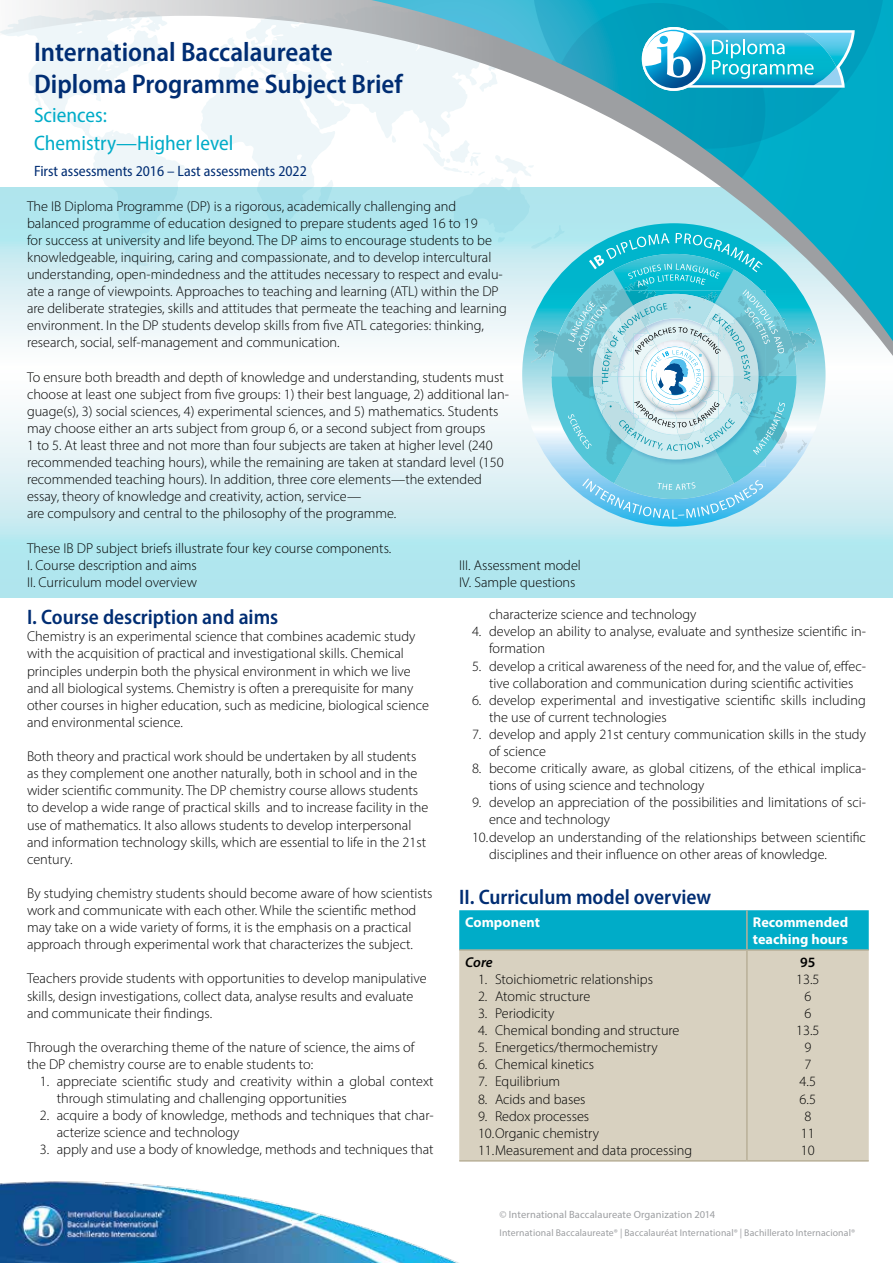
<style>
.page{position:relative;width:893px;height:1263px;background:#fff}
.page>*{position:absolute;margin:0;border:0;box-sizing:border-box;transform-origin:0 0}
.t1{font:600 semi-condensed 27px/32.4px "Myriad Pro";color:#002d73}
.t2{font:600 semi-condensed 21px "Myriad Pro";color:#002d73}
.t3{font:semi-condensed 21px/28.5px "Myriad Pro";color:#00acc8}
.t4{font:semi-condensed 15px "Myriad Pro";color:#002d73}
.t5{font:300 14.25px/17.1px "Myriad Pro";color:#000}
.t6{font:700 14.25px/17.1px "Myriad Pro";color:#fff}
.t7{font:italic 600 14.25px "Myriad Pro";color:#000}
.t8{font:600 14.25px "Myriad Pro";color:#000}
.t9{font:10.5px "Myriad Pro";letter-spacing:.01em;color:#9d9fa2}
.t10{font:9.75px "Myriad Pro";letter-spacing:.015em;color:#9d9fa2}
</style>
<div class="page">
<svg style="left:0;top:413px;width:893px;height:185px;background:#c8ecf1"></svg>
<svg style="left:0;top:0;width:893px;height:387px"></svg>
<svg style="left:371px;top:0;width:522px;height:341px"></svg>
<svg style="left:532px;top:0;width:353px;height:149px;background:#1babc6"></svg>
<svg style="left:550px;top:3px;width:215px;height:215px;background:#46abc0"></svg>
<svg style="left:371px;top:0;width:22px;height:116px;background:#d8e1e4"></svg>
<img style="left:0;top:1181px;width:459px;height:82px">
<div style="left:459px;top:910px;width:410px;height:39px;background:#00acc8"></div>
<div style="left:459px;top:951px;width:410px;height:209px;background:#d8d1c0"></div>
<hr style="left:746px;top:910px;width:2px;height:39px;background:#b9b098">
<hr style="left:459px;top:949px;width:288px;height:2px;background:#b9b098">
<hr style="left:747px;top:949px;width:122px;height:2px;background:#b9b098">
<hr style="left:746px;top:951px;width:2px;height:209px;background:#b9b098">
<hr style="left:459px;top:1160px;width:288px;height:1px;background:#b9b098">
<hr style="left:747px;top:1160px;width:122px;height:1px;background:#b9b098">
<svg style="left:642px;top:27px;width:213px;height:64px"></svg>
<svg style="left:522px;top:223px;width:303px;height:304px;background:#b0e0ea"></svg>
<svg style="left:423px;top:139px;width:388px;height:380px"></svg>
<h1 class="t1" style="left:34px;top:35px;width:370px">International Baccalaureate<br>Diploma Programme Subject Brief</h1>
<h2 class="t3" style="left:34px;top:100px;width:201px">Sciences:<br>Chemistry—Higher level</h2>
<p class="t4" style="left:34px;top:161px;width:274px">First assessments 2016 – Last assessments 2022</p>
<p class="t5" style="left:27px;top:197px;width:481px">The IB Diploma Programme (DP) is a rigorous, academically challenging and balanced programme of education designed to prepare students aged 16 to 19<br>for success at university and life beyond. The DP aims to encourage students to be knowledgeable, inquiring, caring and compassionate, and to develop intercultural understanding, open-mindedness and the attitudes necessary to respect and evalu&shy;ate a range of viewpoints. Approaches to teaching and learning (ATL) within the DP are deliberate strategies, skills and attitudes that permeate the teaching and learning environment. In the DP students develop skills from five ATL categories: thinking, research, social, self-management and communication.</p>
<p class="t5" style="left:27px;top:368px;width:483px">To ensure both breadth and depth of knowledge and understanding, students must choose at least one subject from five groups: 1) their best language, 2) additional lan&shy;guage(s), 3) social sciences, 4) experimental sciences, and 5) mathematics. Students may choose either an arts subject from group 6, or a second subject from groups<br>1 to 5. At least three and not more than four subjects are taken at higher level (240 recommended teaching hours), while the remaining are taken at standard level (150 recommended teaching hours). In addition, three core elements—the extended essay, theory of knowledge and creativity, action, service—<br>are compulsory and central to the philosophy of the programme.</p>
<p class="t5" style="left:27px;top:539px;width:366px">These IB DP subject briefs illustrate four key course components.<br>I. Course description and aims<br>II. Curriculum model overview</p>
<p class="t5" style="left:459px;top:556px;width:123px">III. Assessment model<br>IV. Sample questions</p>
<h2 class="t2" style="left:27px;top:604px;width:253px">I. Course description and aims</h2>
<p class="t5" style="left:27px;top:628px;width:404px">Chemistry is an experimental science that combines academic study with the acquisition of practical and investigational skills. Chemical principles underpin both the physical environment in which we live and all biological systems. Chemistry is often a prerequisite for many other courses in higher education, such as medicine, biological science and environmental science.</p>
<p class="t5" style="left:27px;top:748px;width:403px">Both theory and practical work should be undertaken by all students as they complement one another naturally, both in school and in the wider scientific community. The DP chemistry course allows students to develop a wide range of practical skills and to increase facility in the use of mathematics. It also allows students to develop interpersonal and information technology skills, which are essential to life in the 21st century.</p>
<p class="t5" style="left:27px;top:884px;width:407px">By studying chemistry students should become aware of how scientists work and communicate with each other. While the scientific method may take on a wide variety of forms, it is the emphasis on a practical approach through experimental work that characterizes the subject.</p>
<p class="t5" style="left:27px;top:970px;width:401px">Teachers provide students with opportunities to develop manipulative skills, design investigations, collect data, analyse results and evaluate and communicate their findings.</p>
<p class="t5" style="left:27px;top:1038px;width:389px">Through the overarching theme of the nature of science, the aims of the DP chemistry course are to enable students to:</p>
<p class="t5" style="left:57px;top:1072px;width:378px;text-indent:-17px">1. appreciate scientific study and creativity within a global context through stimulating and challenging opportunities</p>
<p class="t5" style="left:57px;top:1107px;width:378px;text-indent:-17px">2. acquire a body of knowledge, methods and techniques that char&shy;acterize science and technology</p>
<p class="t5" style="left:40px;top:1141px;width:395px">3. apply and use a body of knowledge, methods and techniques that</p>
<p class="t5" style="left:489px;top:606px;width:209px">characterize science and technology</p>
<p class="t5" style="left:489px;top:623px;width:378px;text-indent:-17px">4. develop an ability to analyse, evaluate and synthesize scientific in&shy;formation</p>
<p class="t5" style="left:472px;top:657px;width:395px;text-align:center">5. develop a critical awareness of the need for, and the value of, effec&shy;tive collaboration and communication during scientific activities</p>
<p class="t5" style="left:489px;top:691px;width:378px;text-indent:-17px">6. develop experimental and investigative scientific skills including the use of current technologies</p>
<p class="t5" style="left:489px;top:725px;width:378px;text-indent:-17px">7. develop and apply 21st century communication skills in the study of science</p>
<p class="t5" style="left:489px;top:760px;width:378px;text-indent:-17px">8. become critically aware, as global citizens, of the ethical implica&shy;tions of using science and technology</p>
<p class="t5" style="left:472px;top:794px;width:395px">9. develop an appreciation of the possibilities and limitations of sci-</p>
<p class="t5" style="left:489px;top:811px;width:122px">ence and technology</p>
<p class="t5" style="left:472px;top:828px;width:395px">10.develop an understanding of the relationships between scientific</p>
<p class="t5" style="left:489px;top:845px;width:339px">disciplines and their influence on other areas of knowledge.</p>
<h2 class="t2" style="left:459px;top:884px;width:253px">II. Curriculum model overview</h2>
<p class="t6" style="left:465px;top:913px;width:76px">Component</p>
<p class="t6" style="left:753px;top:913px;width:97px">Recommended teaching hours</p>
<p class="t7" style="left:465px;top:953px;width:29px">Core</p>
<p class="t5" style="left:478px;top:970px;width:176px">1. Stoichiometric relationships</p>
<p class="t5" style="left:478px;top:987px;width:114px">2. Atomic structure</p>
<p class="t5" style="left:478px;top:1004px;width:78px">3. Periodicity</p>
<p class="t5" style="left:478px;top:1022px;width:203px">4. Chemical bonding and structure</p>
<p class="t5" style="left:478px;top:1039px;width:181px">5. Energetics/thermochemistry</p>
<p class="t5" style="left:478px;top:1056px;width:118px">6. Chemical kinetics</p>
<p class="t5" style="left:478px;top:1073px;width:84px">7. Equilibrium</p>
<p class="t5" style="left:478px;top:1090px;width:109px">8. Acids and bases</p>
<p class="t5" style="left:478px;top:1107px;width:216px">9. Redox processes<br>10.Organic chemistry<br>11.Measurement and data processing</p>
<p class="t8" style="left:800px;top:953px;width:17px">95</p>
<p class="t5" style="left:796px;top:970px;width:25px;text-align:center">13.5<br>6<br>6<br>13.5<br>9<br>7<br>4.5<br>6.5<br>8<br>11<br>10</p>
<p class="t9" style="left:500px;top:1208px;width:217px">© International Baccalaureate Organization 2014</p>
<p class="t10" style="left:500px;top:1226px;width:357px">International Baccalaureate® | Baccalauréat International® | Bachillerato Internacional®</p>
</div>
